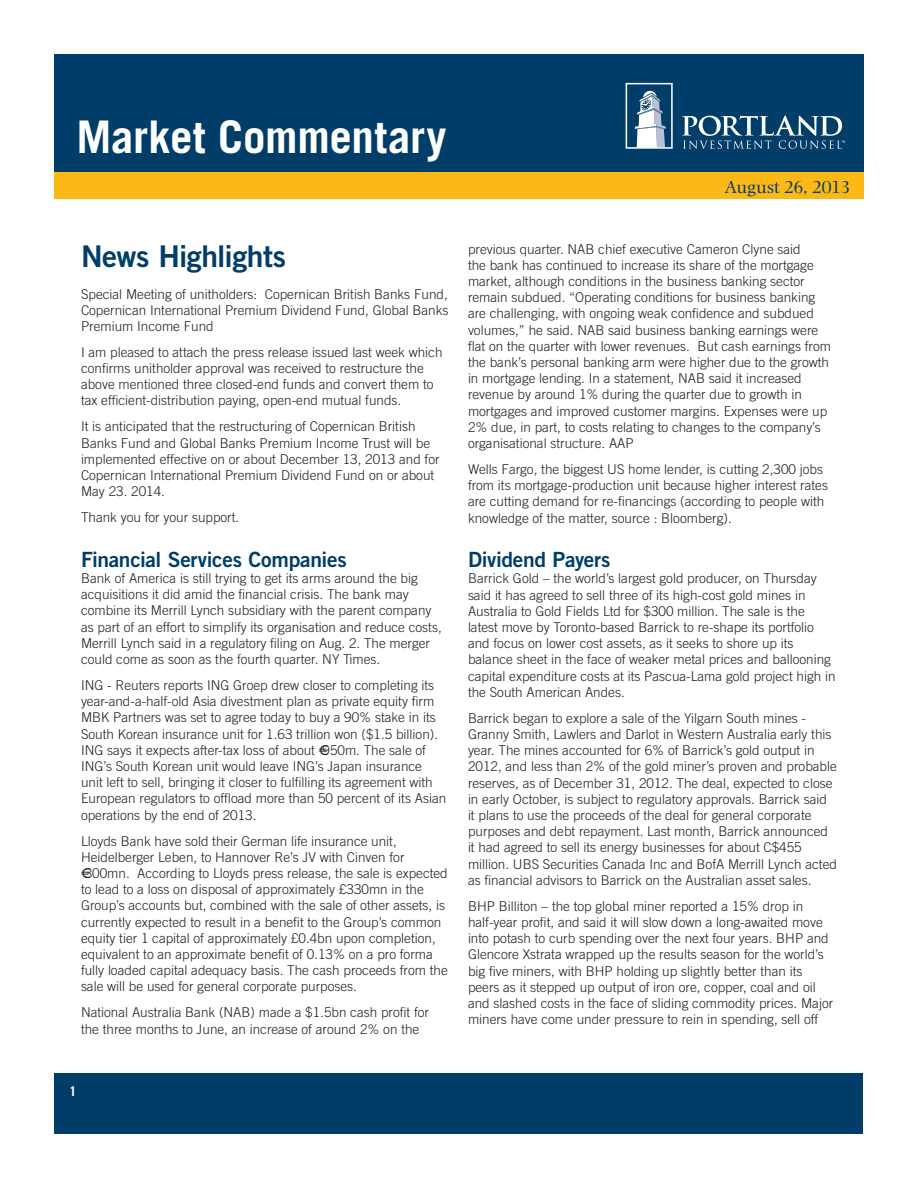
<style>
.page{position:relative;width:918px;height:1188px;background:#fff}
.page>*{position:absolute;margin:0;border:0;box-sizing:border-box;transform-origin:0 0}
.t1{font:700 45px "Trade Gothic";letter-spacing:-.005em;color:#fff}
.Article_-_Heading{font:30px "Trade Gothic Bold Two";letter-spacing:-.02em;color:#003e69}
.Article_-_Sub-head{font:21px "Trade Gothic Bold Two";letter-spacing:-.015em;color:#003e69}
.t2{font:18px "Photina";letter-spacing:-.025em;color:#003e69}
.Article_-_Body{font:300 13.5px/16.2px "Trade Gothic";color:#231f20}
.t3{font:700 13.5px "Trade Gothic";color:#fff}
</style>
<div class="page">
<div style="left:54px;top:54px;width:810px;height:142px;background:#003e69"></div>
<svg style="left:626px;top:83px;width:47px;height:66px"></svg>
<svg style="left:682px;top:115px;width:163px;height:34px"></svg>
<div style="left:55px;top:1073px;width:808px;height:60px;background:#003e69"></div>
<div style="left:54px;top:172px;width:810px;height:28px;background:#fcb814"></div>
<h1 class="t1" style="left:76px;top:109px;width:371px">Market Commentary</h1>
<p class="Article_-_Heading" style="left:81px;top:238px;width:207px">News Highlights</p>
<p class="Article_-_Body" style="left:81px;top:285px;width:369px;text-align:justify">Special Meeting of unitholders: Copernican British Banks Fund, Copernican International Premium Dividend Fund, Global Banks Premium Income Fund</p>
<p class="Article_-_Body" style="left:81px;top:344px;width:363px">I am pleased to attach the press release issued last week which confirms unitholder approval was received to restructure the above mentioned three closed-end funds and convert them to tax efficient-distribution paying, open-end mutual funds.</p>
<p class="Article_-_Body" style="left:81px;top:418px;width:360px">It is anticipated that the restructuring of Copernican British Banks Fund and Global Banks Premium Income Trust will be implemented effective on or about December 13, 2013 and for Copernican International Premium Dividend Fund on or about May 23. 2014.</p>
<p class="Article_-_Body" style="left:81px;top:509px;width:160px">Thank you for your support.</p>
<p class="Article_-_Sub-head" style="left:81px;top:546px;width:267px">Financial Services Companies</p>
<p class="Article_-_Body" style="left:81px;top:570px;width:362px">Bank of America is still trying to get its arms around the big acquisitions it did amid the financial crisis. The bank may combine its Merrill Lynch subsidiary with the parent company as part of an effort to simplify its organisation and reduce costs, Merrill Lynch said in a regulatory filing on Aug. 2. The merger could come as soon as the fourth quarter. NY Times.</p>
<p class="Article_-_Body" style="left:81px;top:677px;width:367px">ING - Reuters reports ING Groep drew closer to completing its year-and-a-half-old Asia divestment plan as private equity firm MBK Partners was set to agree today to buy a 90% stake in its South Korean insurance unit for 1.63 trillion won ($1.5 billion).<br>ING says it expects after-tax loss of about €950m. The sale of ING’s South Korean unit would leave ING’s Japan insurance unit left to sell, bringing it closer to fulfilling its agreement with European regulators to offload more than 50 percent of its Asian operations by the end of 2013.</p>
<p class="Article_-_Body" style="left:81px;top:832px;width:368px">Lloyds Bank have sold their German life insurance unit, Heidelberger Leben, to Hannover Re’s JV with Cinven for €300mn. According to Lloyds press release, the sale is expected to lead to a loss on disposal of approximately £330mn in the Group’s accounts but, combined with the sale of other assets, is currently expected to result in a benefit to the Group’s common equity tier 1 capital of approximately £0.4bn upon completion, equivalent to an approximate benefit of 0.13% on a pro forma fully loaded capital adequacy basis. The cash proceeds from the sale will be used for general corporate purposes.</p>
<p class="Article_-_Body" style="left:81px;top:1004px;width:350px">National Australia Bank (NAB) made a $1.5bn cash profit for the three months to June, an increase of around 2% on the</p>
<p class="t2" style="left:724px;top:177px;width:128px">August 26, 2013</p>
<p class="Article_-_Body" style="left:468px;top:241px;width:365px">previous quarter. NAB chief executive Cameron Clyne said<br>the bank has continued to increase its share of the mortgage market, although conditions in the business banking sector remain subdued. “Operating conditions for business banking are challenging, with ongoing weak confidence and subdued volumes,” he said. NAB said business banking earnings were flat on the quarter with lower revenues. But cash earnings from the bank’s personal banking arm were higher due to the growth in mortgage lending. In a statement, NAB said it increased revenue by around 1% during the quarter due to growth in mortgages and improved customer margins. Expenses were up 2% due, in part, to costs relating to changes to the company’s organisational structure. AAP</p>
<p class="Article_-_Body" style="left:468px;top:461px;width:362px">Wells Fargo, the biggest US home lender, is cutting 2,300 jobs from its mortgage-production unit because higher interest rates are cutting demand for re-financings (according to people with knowledge of the matter, source : Bloomberg).</p>
<p class="Article_-_Sub-head" style="left:468px;top:547px;width:144px">Dividend Payers</p>
<p class="Article_-_Body" style="left:468px;top:570px;width:369px">Barrick Gold – the world’s largest gold producer, on Thursday said it has agreed to sell three of its high-cost gold mines in Australia to Gold Fields Ltd for $300 million. The sale is the latest move by Toronto-based Barrick to re-shape its portfolio and focus on lower cost assets, as it seeks to shore up its balance sheet in the face of weaker metal prices and ballooning capital expenditure costs at its Pascua-Lama gold project high in the South American Andes.</p>
<p class="Article_-_Body" style="left:468px;top:710px;width:370px">Barrick began to explore a sale of the Yilgarn South mines - Granny Smith, Lawlers and Darlot in Western Australia early this year. The mines accounted for 6% of Barrick’s gold output in 2012, and less than 2% of the gold miner’s proven and probable reserves, as of December 31, 2012. The deal, expected to close in early October, is subject to regulatory approvals. Barrick said it plans to use the proceeds of the deal for general corporate purposes and debt repayment. Last month, Barrick announced it had agreed to sell its energy businesses for about C$455 million. UBS Securities Canada Inc and BofA Merrill Lynch acted as financial advisors to Barrick on the Australian asset sales.</p>
<p class="Article_-_Body" style="left:468px;top:898px;width:367px">BHP Billiton – the top global miner reported a 15% drop in half-year profit, and said it will slow down a long-awaited move into potash to curb spending over the next four years. BHP and Glencore Xstrata wrapped up the results season for the world’s big five miners, with BHP holding up slightly better than its peers as it stepped up output of iron ore, copper, coal and oil and slashed costs in the face of sliding commodity prices. Major miners have come under pressure to rein in spending, sell off</p>
<p class="t3" style="left:69px;top:1083px;width:9px">1</p>
</div>
